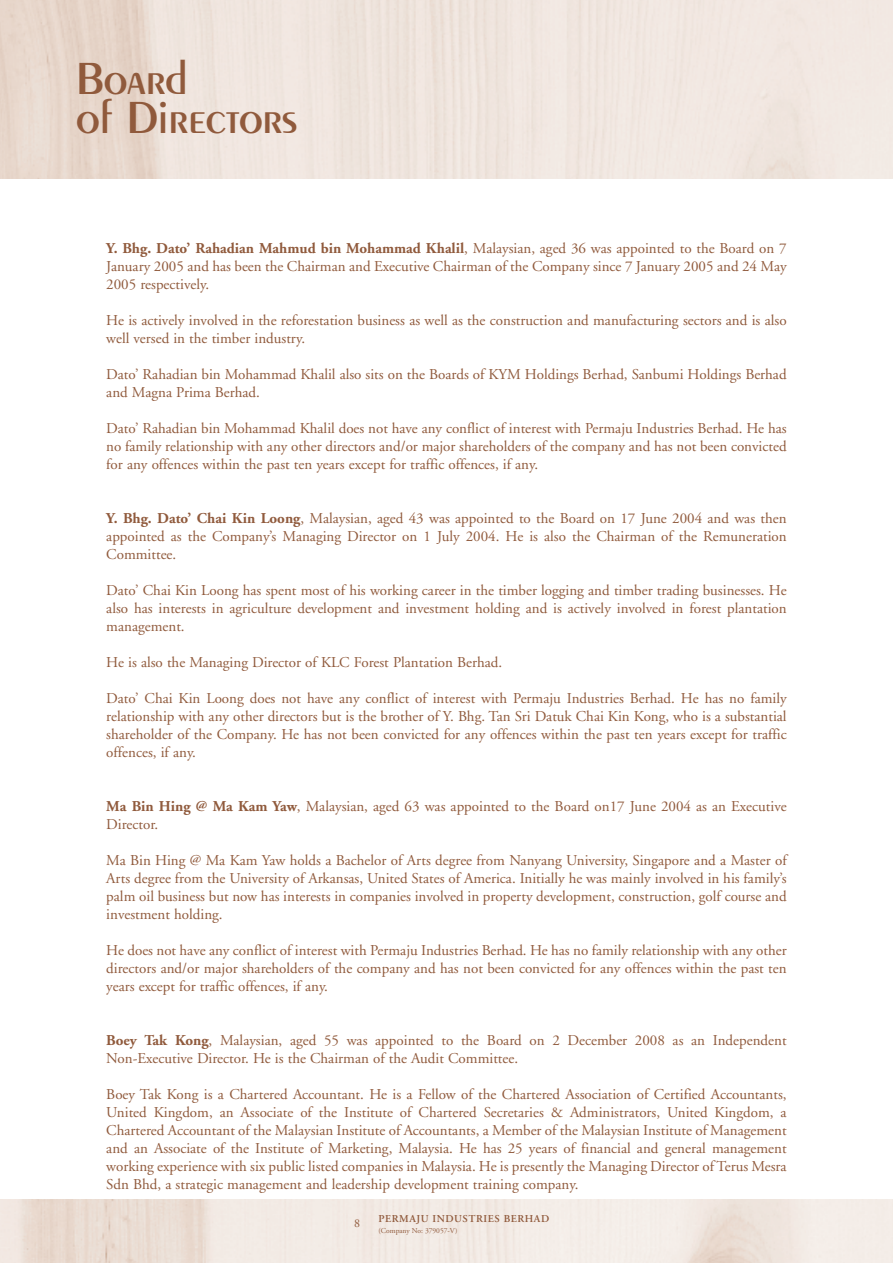
<style>
.page{position:relative;width:893px;height:1263px;background:#fff}
.page>*{position:absolute;margin:0;border:0;box-sizing:border-box;transform-origin:0 0}
.t1{font:600 48px/39px "Peignot";color:#905a3c}
.t2{font:15px/18px "Adobe Garamond";color:#905a3c;text-align:justify}
.t3{font:12px "Adobe Garamond";color:#905a3c}
.t4{font:600 10.5px "Adobe Garamond";letter-spacing:.05em;color:#905a3c}
.t5{font:7.5px "Adobe Garamond";color:#905a3c}
.s1{font-weight:700}
</style>
<div class="page">
<img style="left:0;top:1199px;width:893px;height:64px">
<h1 class="t1" style="left:77px;top:62px;width:222px">Board<br>of Directors</h1>
<p class="t2" style="left:106px;top:241px;width:682px"><span class="s1">Y. Bhg. Dato’ Rahadian Mahmud bin Mohammad Khalil</span>, Malaysian, aged 36 was appointed to the Board on 7<br>January 2005 and has been the Chairman and Executive Chairman of the Company since 7 January 2005 and 24 May 2005 respectively.</p>
<p class="t2" style="left:106px;top:313px;width:682px">He is actively involved in the reforestation business as well as the construction and manufacturing sectors and is also well versed in the timber industry.</p>
<p class="t2" style="left:106px;top:367px;width:682px">Dato’ Rahadian bin Mohammad Khalil also sits on the Boards of KYM Holdings Berhad, Sanbumi Holdings Berhad and Magna Prima Berhad.</p>
<p class="t2" style="left:106px;top:421px;width:682px">Dato’ Rahadian bin Mohammad Khalil does not have any conflict of interest with Permaju Industries Berhad. He has no family relationship with any other directors and/or major shareholders of the company and has not been convicted for any offences within the past ten years except for traffic offences, if any.</p>
<p class="t2" style="left:106px;top:511px;width:682px"><span class="s1">Y. Bhg. Dato’ Chai Kin Loong</span>, Malaysian, aged 43 was appointed to the Board on 17 June 2004 and was then appointed as the Company’s Managing Director on 1 July 2004. He is also the Chairman of the Remuneration Committee.</p>
<p class="t2" style="left:106px;top:583px;width:682px">Dato’ Chai Kin Loong has spent most of his working career in the timber logging and timber trading businesses. He also has interests in agriculture development and investment holding and is actively involved in forest plantation management.</p>
<p class="t2" style="left:106px;top:655px;width:397px">He is also the Managing Director of KLC Forest Plantation Berhad.</p>
<p class="t2" style="left:106px;top:691px;width:682px">Dato’ Chai Kin Loong does not have any conflict of interest with Permaju Industries Berhad. He has no family relationship with any other directors but is the brother of Y. Bhg. Tan Sri Datuk Chai Kin Kong, who is a substantial shareholder of the Company. He has not been convicted for any offences within the past ten years except for traffic offences, if any.</p>
<p class="t2" style="left:106px;top:799px;width:682px"><span class="s1">Ma Bin Hing @ Ma Kam Yaw</span>, Malaysian, aged 63 was appointed to the Board on17 June 2004 as an Executive<br>Director.</p>
<p class="t2" style="left:106px;top:853px;width:682px">Ma Bin Hing @ Ma Kam Yaw holds a Bachelor of Arts degree from Nanyang University, Singapore and a Master of Arts degree from the University of Arkansas, United States of America. Initially he was mainly involved in his family’s palm oil business but now has interests in companies involved in property development, construction, golf course and investment holding.</p>
<p class="t2" style="left:106px;top:943px;width:682px">He does not have any conflict of interest with Permaju Industries Berhad. He has no family relationship with any other directors and/or major shareholders of the company and has not been convicted for any offences within the past ten years except for traffic offences, if any.</p>
<p class="t2" style="left:106px;top:1033px;width:682px"><span class="s1">Boey Tak Kong</span>, Malaysian, aged 55 was appointed to the Board on 2 December 2008 as an Independent<br>Non-Executive Director. He is the Chairman of the Audit Committee.</p>
<p class="t2" style="left:106px;top:1087px;width:682px">Boey Tak Kong is a Chartered Accountant. He is a Fellow of the Chartered Association of Certified Accountants, United Kingdom, an Associate of the Institute of Chartered Secretaries &amp; Administrators, United Kingdom, a Chartered Accountant of the Malaysian Institute of Accountants, a Member of the Malaysian Institute of Management and an Associate of the Institute of Marketing, Malaysia. He has 25 years of financial and general management working experience with six public listed companies in Malaysia. He is presently the Managing Director of Terus Mesra Sdn Bhd, a strategic management and leadership development training company.</p>
<p class="t4" style="left:378px;top:1215px;width:172px">PERMAJU INDUSTRIES BERHAD</p>
<p class="t5" style="left:378px;top:1228px;width:80px">(Company No: 379057-V)</p>
<p class="t3" style="left:354px;top:1218px;width:7px">8</p>
</div>
